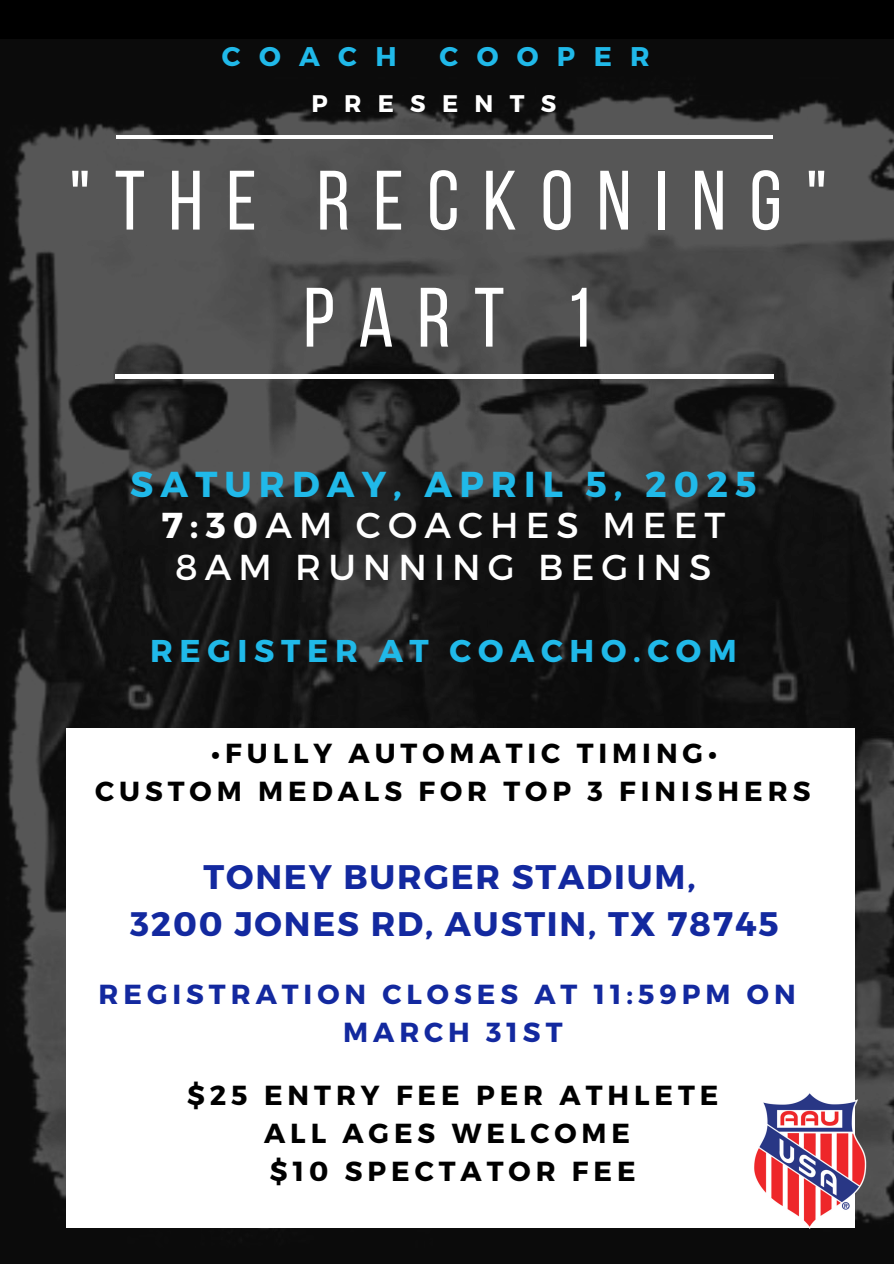
<style>
.page{position:relative;width:894px;height:1264px;background:#fff}
.page>*{position:absolute;margin:0;border:0;box-sizing:border-box;transform-origin:0 0}
.t1{font:84px/117px "Bebas Neue";letter-spacing:.28em;color:#fff;text-align:center}
.t2{font:36px/41.7px "Montserrat";letter-spacing:.195em;color:#fff;text-align:center}
.t3{font:700 34.05px/47.4px "Montserrat";letter-spacing:.055em;color:#13299f;text-align:center}
.t4{font:700 31.5px "Montserrat";letter-spacing:.21em;color:#20b9e9}
.t5{font:700 27.6px/38px "Montserrat";letter-spacing:.18em;color:#000}
.t6{font:700 27.6px/38px "Montserrat";letter-spacing:.18em;color:#13299f;text-align:center}
.t7{font:700 27px "Montserrat";letter-spacing:.68em;color:#20b9e9}
.t8{font:700 24px "Montserrat";letter-spacing:.68em;color:#fff}
.s1{font-weight:700;color:#20b9e9}
.s2{font-weight:700}
</style>
<div class="page">
<div style="left:0;top:0;width:893px;height:1263px;background:#000"></div>
<img style="left:0;top:39px;width:893px;height:1224px">
<hr style="left:116px;top:135px;width:656px;height:3px;background:#fff">
<hr style="left:115px;top:375px;width:658px;height:3px;background:#fff">
<div style="left:66px;top:729px;width:787px;height:498px;background:#fff"></div>
<img style="left:752px;top:1091px;width:114px;height:137px">
<p class="t7" style="left:222px;top:38px;width:176px">COACH</p>
<p class="t7" style="left:439px;top:38px;width:212px">COOPER</p>
<h3 class="t8" style="left:311px;top:87px;width:246px">PRESENTS</h3>
<p class="t1" style="left:69px;top:150px;width:760px">"THE RECKONING"<br>PART 1</p>
<h4 class="t2" style="left:130px;top:461px;width:627px"><span class="s1">SATURDAY, APRIL 5, 2025<br></span><span class="s2">7:30</span>AM COACHES MEET<br>8AM RUNNING BEGINS</h4>
<p class="t4" style="left:150px;top:630px;width:588px">REGISTER AT COACHO.COM</p>
<h5 class="t5" style="left:95px;top:732px;width:716px;text-indent:116px">•FULLY AUTOMATIC TIMING•<br>CUSTOM MEDALS FOR TOP 3 FINISHERS</h5>
<p class="t3" style="left:130px;top:851px;width:650px">TONEY BURGER STADIUM,<br>3200 JONES RD, AUSTIN, TX 78745</p>
<p class="t6" style="left:99px;top:973px;width:698px">REGISTRATION CLOSES AT 11:59PM ON<br>MARCH 31ST</p>
<h1 class="t5" style="left:187px;top:1074px;width:532px;text-align:center">$25 ENTRY FEE PER ATHLETE<br>ALL AGES WELCOME<br>$10 SPECTATOR FEE</h1>
</div>
